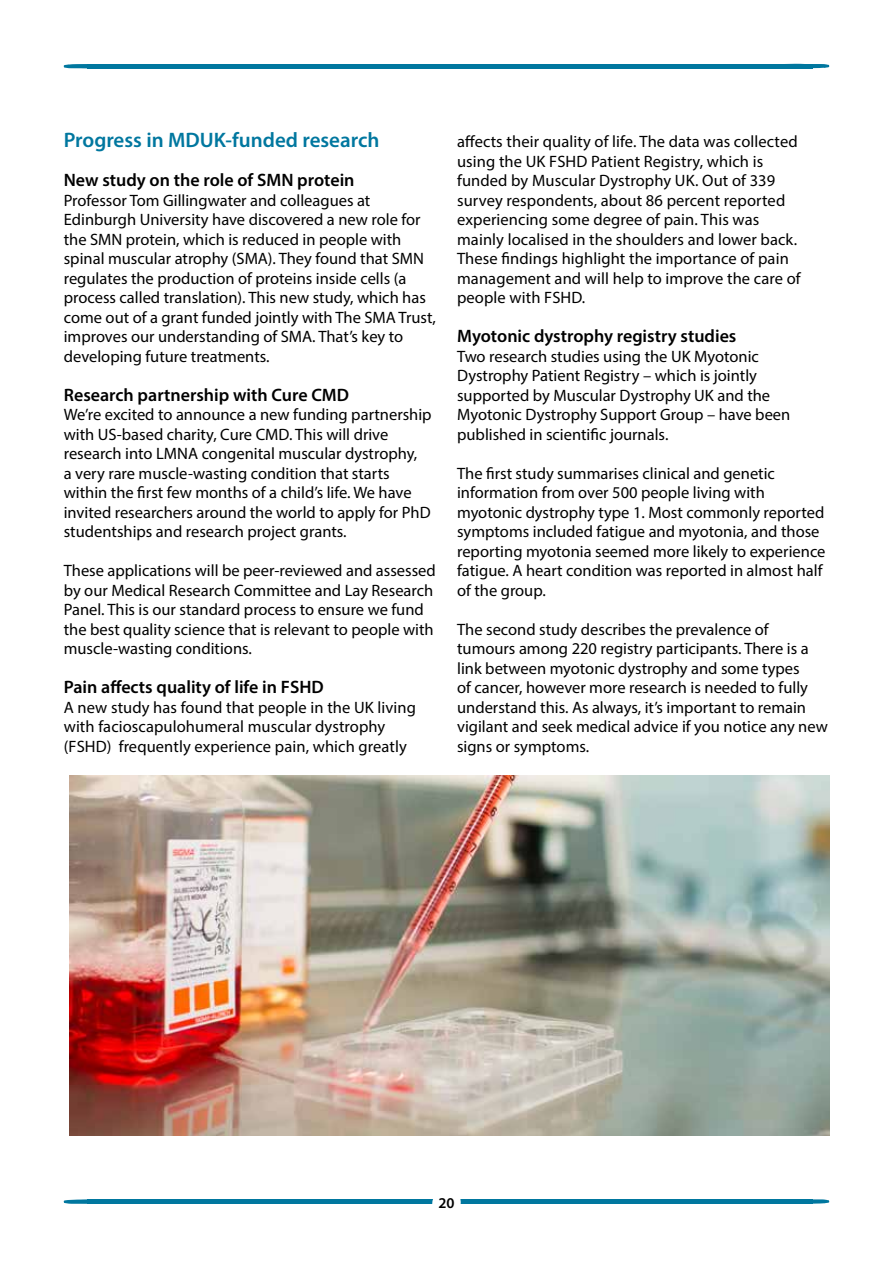
<style>
.page{position:relative;width:893px;height:1263px;background:#fff}
.page>*{position:absolute;margin:0;border:0;box-sizing:border-box;transform-origin:0 0}
.t1{font:600 21px "Myriad Pro";color:#00779f}
.t2{font:600 18px "Myriad Pro";color:#000}
.t3{font:16.5px/19.5px "Myriad Pro";color:#000}
.t4{font:600 15px "Myriad Pro";color:#000}
</style>
<div class="page">
<div style="left:64px;top:1199px;width:765px;height:5px;background:#00779f"></div>
<div style="left:64px;top:64px;width:765px;height:5px;background:#00779f"></div>
<img style="left:69px;top:775px;width:760px;height:360px">
<p class="t1" style="left:64px;top:127px;width:317px">Progress in MDUK-funded research</p>
<p class="t2" style="left:64px;top:169px;width:292px">New study on the role of SMN protein</p>
<p class="t3" style="left:64px;top:190px;width:374px">Professor Tom Gillingwater and colleagues at Edinburgh University have discovered a new role for the SMN protein, which is reduced in people with spinal muscular atrophy (SMA). They found that SMN regulates the production of proteins inside cells (a process called translation). This new study, which has come out of a grant funded jointly with The SMA Trust, improves our understanding of SMA. That’s key to developing future treatments.</p>
<p class="t2" style="left:64px;top:383px;width:287px">Research partnership with Cure CMD</p>
<p class="t3" style="left:64px;top:405px;width:369px">We’re excited to announce a new funding partnership with US-based charity, Cure CMD. This will drive research into LMNA congenital muscular dystrophy,<br>a very rare muscle-wasting condition that starts within the first few months of a child’s life. We have invited researchers around the world to apply for PhD studentships and research project grants.</p>
<p class="t3" style="left:64px;top:561px;width:374px">These applications will be peer-reviewed and assessed by our Medical Research Committee and Lay Research Panel. This is our standard process to ensure we fund the best quality science that is relevant to people with muscle-wasting conditions.</p>
<p class="t2" style="left:64px;top:676px;width:261px">Pain affects quality of life in FSHD</p>
<p class="t3" style="left:64px;top:697px;width:354px">A new study has found that people in the UK living with facioscapulohumeral muscular dystrophy (FSHD) frequently experience pain, which greatly</p>
<p class="t3" style="left:457px;top:132px;width:345px">affects their quality of life. The data was collected using the UK FSHD Patient Registry, which is funded by Muscular Dystrophy UK. Out of 339 survey respondents, about 86 percent reported experiencing some degree of pain. This was mainly localised in the shoulders and lower back.<br>These findings highlight the importance of pain management and will help to improve the care of people with FSHD.</p>
<p class="t2" style="left:457px;top:325px;width:281px">Myotonic dystrophy registry studies</p>
<p class="t3" style="left:457px;top:346px;width:335px">Two research studies using the UK Myotonic Dystrophy Patient Registry – which is jointly supported by Muscular Dystrophy UK and the Myotonic Dystrophy Support Group – have been published in scientific journals.</p>
<p class="t3" style="left:457px;top:463px;width:370px">The first study summarises clinical and genetic information from over 500 people living with myotonic dystrophy type 1. Most commonly reported symptoms included fatigue and myotonia, and those reporting myotonia seemed more likely to experience fatigue. A heart condition was reported in almost half of the group.</p>
<p class="t3" style="left:457px;top:619px;width:372px">The second study describes the prevalence of tumours among 220 registry participants. There is a link between myotonic dystrophy and some types<br>of cancer, however more research is needed to fully understand this. As always, it’s important to remain vigilant and seek medical advice if you notice any new signs or symptoms.</p>
<p class="t4" style="left:438px;top:1193px;width:18px">20</p>
</div>
